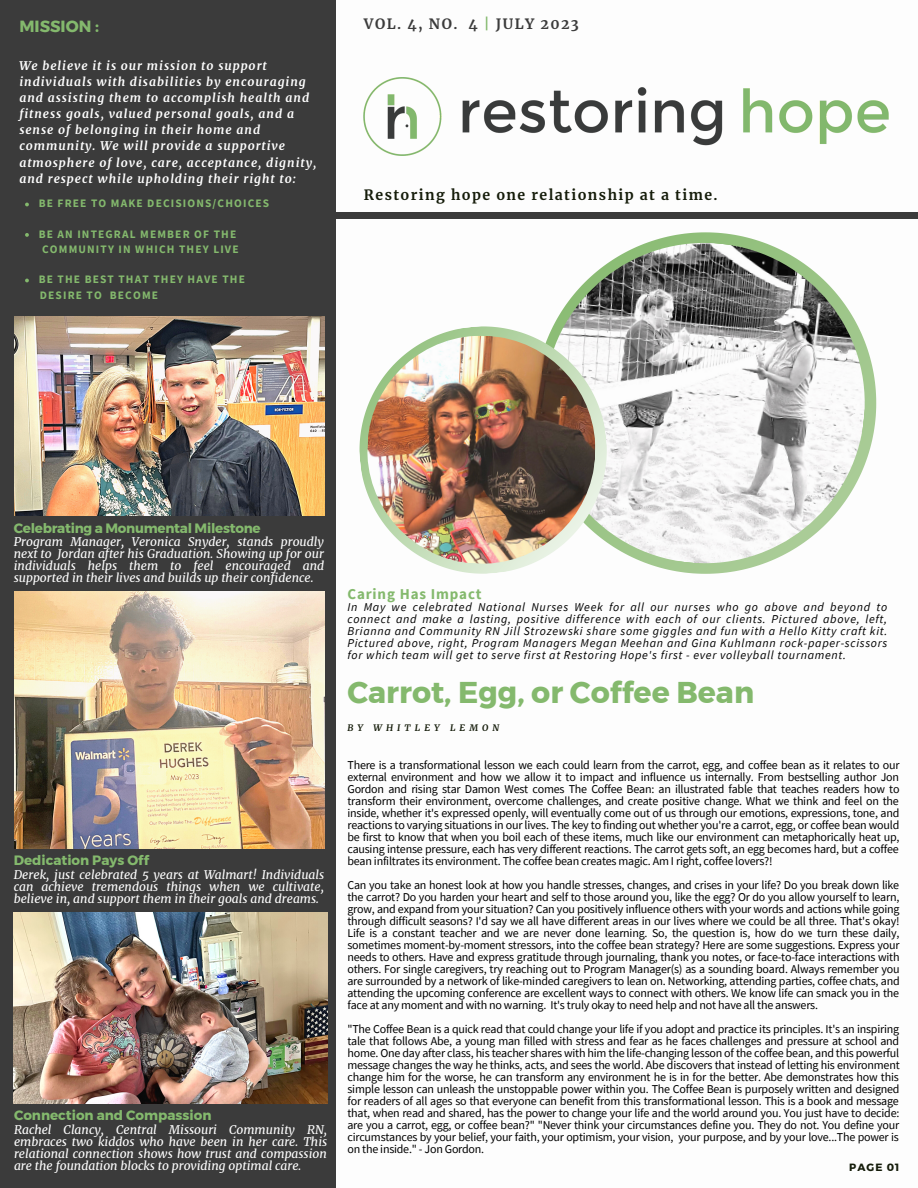
<style>
.page{position:relative;width:918px;height:1188px;background:#fff}
.page>*{position:absolute;margin:0;border:0;box-sizing:border-box;transform-origin:0 0}
.t1{font:700 30px "Montserrat";color:#84b96d}
.t2{font:700 16.2px "Montserrat";color:#84b96d}
.t3{font:700 15px "Source Sans Pro";letter-spacing:.055em;color:#84b96d}
.t4{font:700 14.1px "Merriweather";letter-spacing:.1em;color:#151c0a}
.t5{font:700 14.1px "Merriweather";letter-spacing:.1em;color:#3b3b3b}
.t6{font:700 13.5px "Montserrat";color:#84b96d}
.t7{font:700 13.5px "Montserrat";letter-spacing:-.02em;color:#84b96d}
.t8{font:12px/12px "Source Sans Pro";letter-spacing:-.02em;color:#000;text-align:justify}
.t9{font:italic 12px/12px "Merriweather";color:#fff;text-align:justify}
.t10{font:italic 12px/12px "Source Sans Pro";letter-spacing:.055em;color:#000;text-align:justify}
.t11{font:italic 700 12px/16.2px "Merriweather";letter-spacing:.08em;color:#fff}
.t12{font:700 11.4px/15.1px "Source Sans Pro";letter-spacing:.1em;color:#84b96d}
.t13{font:700 10.5px "Montserrat";letter-spacing:.1em;color:#151c0a}
.t14{font:italic 700 9px "Merriweather";letter-spacing:.46em;color:#151c0a}
.s1{color:#84b96d}
</style>
<div class="page">
<div style="left:297px;top:212px;width:621px;height:7px;background:#3b3b3b"></div>
<div style="left:0;top:397px;width:336px;height:791px;background:#3b3b3b"></div>
<div style="left:0;top:0;width:336px;height:759px;background:#3b3b3b"></div>
<img style="left:14px;top:912px;width:314px;height:192px">
<img style="left:364px;top:78px;width:524px;height:77px">
<img style="left:14px;top:316px;width:311px;height:200px">
<svg style="left:25px;top:203px;width:4px;height:3px"></svg>
<svg style="left:25px;top:233px;width:4px;height:4px"></svg>
<svg style="left:25px;top:279px;width:4px;height:3px"></svg>
<img style="left:14px;top:592px;width:311px;height:256px">
<img style="left:560px;top:234px;width:313px;height:338px">
<svg style="left:359px;top:314px;width:260px;height:260px"></svg>
<img style="left:364px;top:333px;width:234px;height:234px">
<p class="t2" style="left:19px;top:16px;width:81px">MISSION :</p>
<p class="t11" style="left:19px;top:57px;width:299px">We believe it is our mission to support individuals with disabilities by encouraging and assisting them to accomplish health and fitness goals, valued personal goals, and a sense of belonging in their home and community. We will provide a supportive atmosphere of love, care, acceptance, dignity, and respect while upholding their right to:</p>
<p class="t12" style="left:39px;top:196px;width:232px">BE FREE TO MAKE DECISIONS/CHOICES</p>
<p class="t12" style="left:39px;top:226px;width:201px">BE AN INTEGRAL MEMBER OF THE<br>COMMUNITY IN WHICH THEY LIVE</p>
<p class="t12" style="left:39px;top:272px;width:208px">BE THE BEST THAT THEY HAVE THE</p>
<p class="t12" style="left:40px;top:287px;width:120px">DESIRE TO BECOME</p>
<p class="t5" style="left:364px;top:15px;width:216px">VOL. 4, NO. 4 <span class="s1">|</span> JULY 2023</p>
<p class="t4" style="left:364px;top:186px;width:355px">Restoring hope one relationship at a time.</p>
<p class="t7" style="left:14px;top:520px;width:248px">Celebrating a Monumental Milestone</p>
<p class="t9" style="left:14px;top:536px;width:312px">Program Manager, Veronica Snyder, stands proudly next to Jordan after his Graduation. Showing up for our individuals helps them to feel encouraged and supported in their lives and builds up their confidence.</p>
<p class="t6" style="left:14px;top:852px;width:137px">Dedication Pays Off</p>
<p class="t9" style="left:14px;top:869px;width:312px">Derek, just celebrated 5 years at Walmart! Individuals can achieve tremendous things when we cultivate, believe in, and support them in their goals and dreams.</p>
<p class="t6" style="left:14px;top:1107px;width:199px">Connection and Compassion</p>
<p class="t9" style="left:14px;top:1124px;width:315px">Rachel Clancy, Central Missouri Community RN, embraces two kiddos who have been in her care. This relational connection shows how trust and compassion are the foundation blocks to providing optimal care.</p>
<p class="t3" style="left:347px;top:585px;width:136px">Caring Has Impact</p>
<p class="t10" style="left:347px;top:601px;width:541px">In May we celebrated National Nurses Week for all our nurses who go above and beyond to connect and make a lasting, positive difference with each of our clients. Pictured above, left, Brianna and Community RN Jill Strozewski share some giggles and fun with a Hello Kitty craft kit.<br>Pictured above, right, Program Managers Megan Meehan and Gina Kuhlmann rock-paper-scissors for which team will get to serve first at Restoring Hope's first - ever volleyball tournament.</p>
<p class="t1" style="left:347px;top:674px;width:408px">Carrot, Egg, or Coffee Bean</p>
<p class="t14" style="left:347px;top:722px;width:153px">BY WHITLEY LEMON</p>
<p class="t8" style="left:347px;top:759px;width:554px">There is a transformational lesson we each could learn from the carrot, egg, and coffee bean as it relates to our external environment and how we allow it to impact and influence us internally. From bestselling author Jon Gordon and rising star Damon West comes The Coffee Bean: an illustrated fable that teaches readers how to transform their environment, overcome challenges, and create positive change. What we think and feel on the inside, whether it's expressed openly, will eventually come out of us through our emotions, expressions, tone, and reactions to varying situations in our lives. The key to finding out whether you're a carrot, egg, or coffee bean would be first to know that when you boil each of these items, much like our environment can metaphorically heat up, causing intense pressure, each has very different reactions. The carrot gets soft, an egg becomes hard, but a coffee bean infiltrates its environment. The coffee bean creates magic. Am I right, coffee lovers?!</p>
<p class="t8" style="left:347px;top:879px;width:554px">Can you take an honest look at how you handle stresses, changes, and crises in your life? Do you break down like the carrot? Do you harden your heart and self to those around you, like the egg? Or do you allow yourself to learn, grow, and expand from your situation? Can you positively influence others with your words and actions while going through difficult seasons? I'd say we all have different areas in our lives where we could be all three. That's okay!<br>Life is a constant teacher and we are never done learning. So, the question is, how do we turn these daily, sometimes moment-by-moment stressors, into the coffee bean strategy? Here are some suggestions. Express your needs to others. Have and express gratitude through journaling, thank you notes, or face-to-face interactions with others. For single caregivers, try reaching out to Program Manager(s) as a sounding board. Always remember you are surrounded by a network of like-minded caregivers to lean on. Networking, attending parties, coffee chats, and attending the upcoming conference are excellent ways to connect with others. We know life can smack you in the face at any moment and with no warning. It's truly okay to need help and not have all the answers.</p>
<p class="t8" style="left:347px;top:1023px;width:554px">"The Coffee Bean is a quick read that could change your life if you adopt and practice its principles. It's an inspiring tale that follows Abe, a young man filled with stress and fear as he faces challenges and pressure at school and home. One day after class, his teacher shares with him the life-changing lesson of the coffee bean, and this powerful message changes the way he thinks, acts, and sees the world. Abe discovers that instead of letting his environment change him for the worse, he can transform any environment he is in for the better. Abe demonstrates how this simple lesson can unleash the unstoppable power within you. The Coffee Bean is purposely written and designed for readers of all ages so that everyone can benefit from this transformational lesson. This is a book and message that, when read and shared, has the power to change your life and the world around you. You just have to decide: are you a carrot, egg, or coffee bean?" "Never think your circumstances define you. They do not. You define your circumstances by your belief, your faith, your optimism, your vision, your purpose, and by your love...The power is on the inside." - Jon Gordon.</p>
<p class="t13" style="left:849px;top:1161px;width:52px">PAGE 01</p>
</div>
